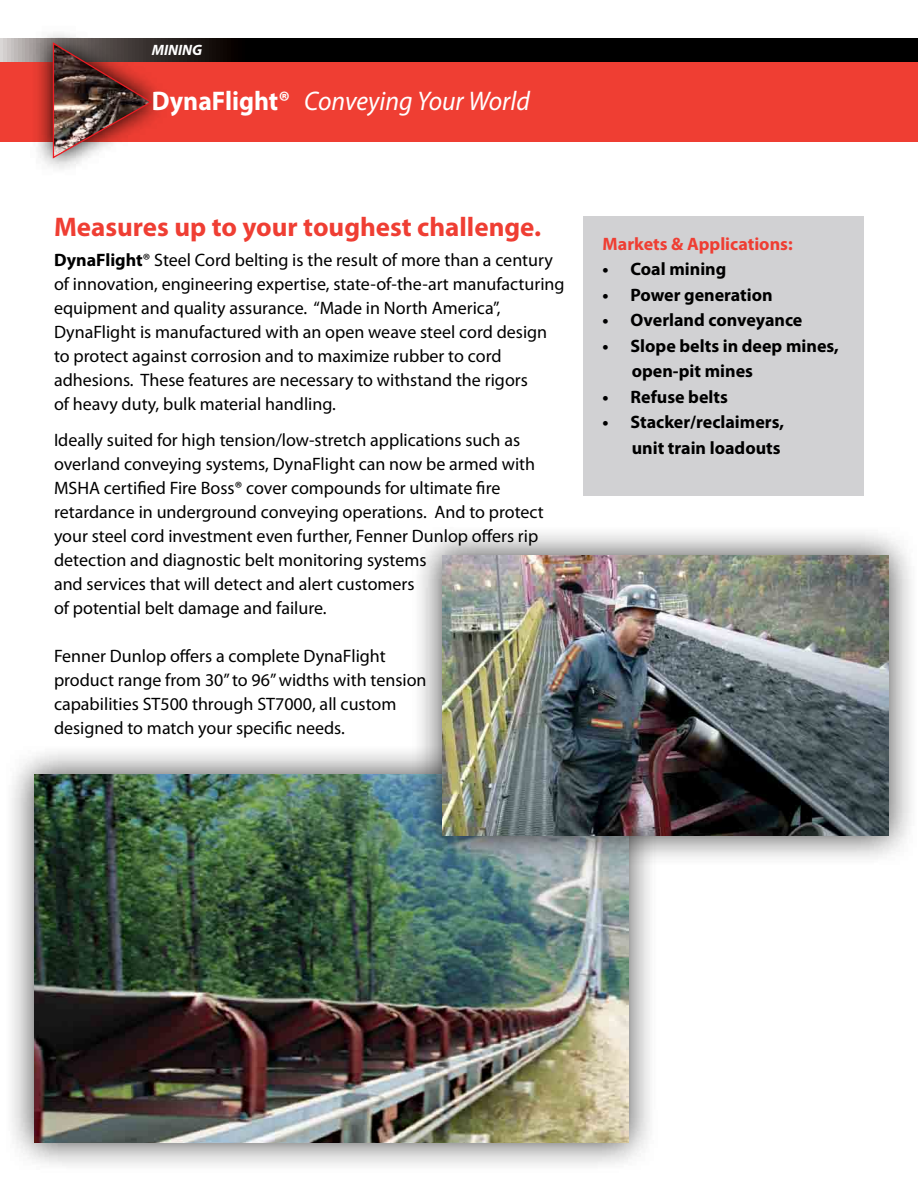
<style>
.page{position:relative;width:918px;height:1188px;background:#fff}
.page>*{position:absolute;margin:0;border:0;box-sizing:border-box;transform-origin:0 0}
.t1{font:700 27px "Myriad Pro";color:#ef3e33}
.t2{font:italic 27px "Myriad Pro";color:#fff;scale:.95 1}
.t3{font:18px/24px "Myriad Pro";color:#000}
.t4{font:700 18px/25.5px "Myriad Pro";color:#000}
.t5{font:700 18px "Myriad Pro";color:#ef3e33}
.t6{font:italic 700 15px "Myriad Pro";color:#fff}
.s1{font-weight:700;font-style:normal}
.s2{font-weight:700}
</style>
<div class="page">
<svg style="left:0;top:39px;width:918px;height:23px;background:#080707"></svg>
<div style="left:0;top:62px;width:918px;height:79px;background:#ef3e33"></div>
<div style="left:584px;top:216px;width:280px;height:280px;background:#d1d1d3"></div>
<img style="left:24px;top:33px;width:143px;height:136px">
<img style="left:52px;top:42px;width:102px;height:118px">
<div style="left:1px;top:742px;width:657px;height:431px;background:#000;opacity:.75"></div>
<img style="left:34px;top:775px;width:594px;height:368px">
<div style="left:413px;top:523px;width:505px;height:343px;background:#000;opacity:.75"></div>
<img style="left:443px;top:556px;width:446px;height:280px">
<p class="t6" style="left:152px;top:40px;width:52px">MINING</p>
<h1 class="t2" style="left:152px;top:84px;width:399px"><span class="s1">DynaFlight®</span> Conveying Your World</h1>
<h1 class="t1" style="left:54px;top:210px;width:489px">Measures up to your toughest challenge.</h1>
<p class="t3" style="left:54px;top:248px;width:512px"><span class="s2">DynaFlight</span>® Steel Cord belting is the result of more than a century of innovation, engineering expertise, state-of-the-art manufacturing equipment and quality assurance. “Made in North America”, DynaFlight is manufactured with an open weave steel cord design to protect against corrosion and to maximize rubber to cord adhesions. These features are necessary to withstand the rigors<br>of heavy duty, bulk material handling.</p>
<p class="t3" style="left:54px;top:428px;width:491px">Ideally suited for high tension/low-stretch applications such as overland conveying systems, DynaFlight can now be armed with MSHA certified Fire Boss® cover compounds for ultimate fire retardance in underground conveying operations. And to protect your steel cord investment even further, Fenner Dunlop offers rip detection and diagnostic belt monitoring systems<br>and services that will detect and alert customers<br>of potential belt damage and failure.</p>
<p class="t3" style="left:54px;top:644px;width:374px">Fenner Dunlop offers a complete DynaFlight product range from 30” to 96” widths with tension capabilities ST500 through ST7000, all custom designed to match your specific needs.</p>
<p class="t5" style="left:603px;top:232px;width:192px">Markets &amp; Applications:</p>
<p class="t4" style="left:603px;top:256px;width:125px">• Coal mining</p>
<p class="t4" style="left:603px;top:281px;width:172px">• Power generation</p>
<p class="t4" style="left:603px;top:307px;width:201px">• Overland conveyance</p>
<p class="t4" style="left:632px;top:332px;width:209px;text-indent:-29px">• Slope belts in deep mines, open-pit mines</p>
<p class="t4" style="left:603px;top:383px;width:127px">• Refuse belts</p>
<p class="t4" style="left:603px;top:409px;width:183px;text-align:right">• Stacker/reclaimers, unit train loadouts</p>
</div>
